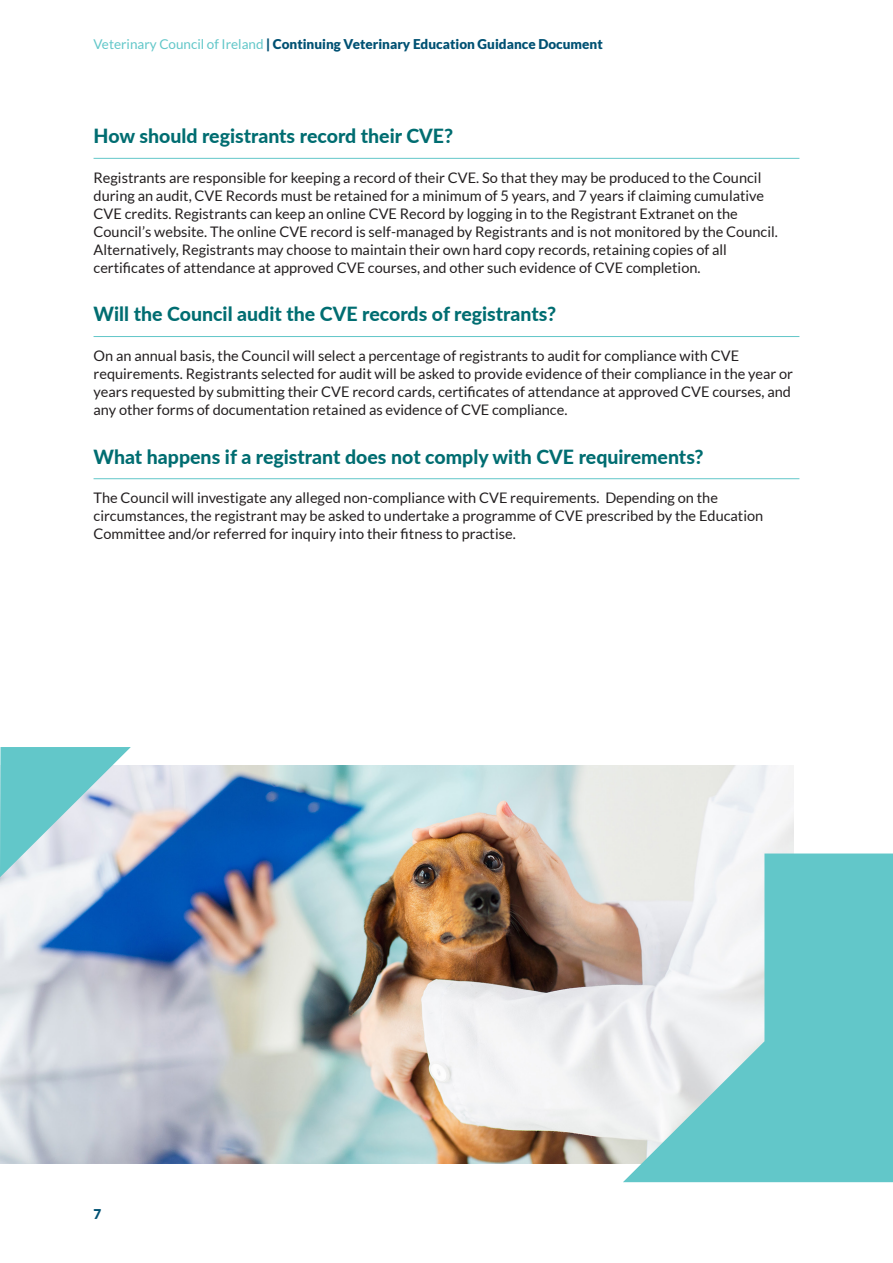
<style>
.page{position:relative;width:893px;height:1263px;background:#fff}
.page>*{position:absolute;margin:0;border:0;box-sizing:border-box;transform-origin:0 0}
.VCI_sub_1{font:800 19.5px "Lato";color:#006d71}
.Vet_body_2021{font:14.55px/18px "Lato";color:#231f20}
.t1{font:900 13.5px "Lato";color:#015173}
.s1{font-weight:400;color:#62c7c9}
</style>
<div class="page">
<hr style="left:94px;top:158px;width:705px;height:1px;background:#62c7c9">
<hr style="left:94px;top:336px;width:705px;height:1px;background:#62c7c9">
<hr style="left:94px;top:478px;width:705px;height:1px;background:#62c7c9">
<img style="left:0;top:765px;width:793px;height:399px">
<svg style="left:0;top:747px;width:131px;height:130px;background:#a1d4d9"></svg>
<svg style="left:623px;top:853px;width:270px;height:329px;fill:#62c7c9"></svg>
<p class="t1" style="left:94px;top:36px;width:511px"><span class="s1">Veterinary Council of Ireland</span> | Continuing Veterinary Education Guidance Document</p>
<p class="VCI_sub_1" style="left:94px;top:122px;width:361px">How should registrants record their CVE?</p>
<p class="Vet_body_2021" style="left:94px;top:168px;width:686px">Registrants are responsible for keeping a record of their CVE. So that they may be produced to the Council during an audit, CVE Records must be retained for a minimum of 5 years, and 7 years if claiming cumulative CVE credits. Registrants can keep an online CVE Record by logging in to the Registrant Extranet on the Council’s website. The online CVE record is self-managed by Registrants and is not monitored by the Council.<br>Alternatively, Registrants may choose to maintain their own hard copy records, retaining copies of all certificates of attendance at approved CVE courses, and other such evidence of CVE completion.</p>
<p class="VCI_sub_1" style="left:94px;top:300px;width:464px">Will the Council audit the CVE records of registrants?</p>
<p class="Vet_body_2021" style="left:94px;top:346px;width:701px">On an annual basis, the Council will select a percentage of registrants to audit for compliance with CVE requirements. Registrants selected for audit will be asked to provide evidence of their compliance in the year or years requested by submitting their CVE record cards, certificates of attendance at approved CVE courses, and any other forms of documentation retained as evidence of CVE compliance.</p>
<p class="VCI_sub_1" style="left:94px;top:442px;width:612px">What happens if a registrant does not comply with CVE requirements?</p>
<p class="Vet_body_2021" style="left:94px;top:488px;width:671px">The Council will investigate any alleged non-compliance with CVE requirements. Depending on the circumstances, the registrant may be asked to undertake a programme of CVE prescribed by the Education<br>Committee and/or referred for inquiry into their fitness to practise.</p>
<p class="t1" style="left:94px;top:1206px;width:9px">7</p>
</div>
